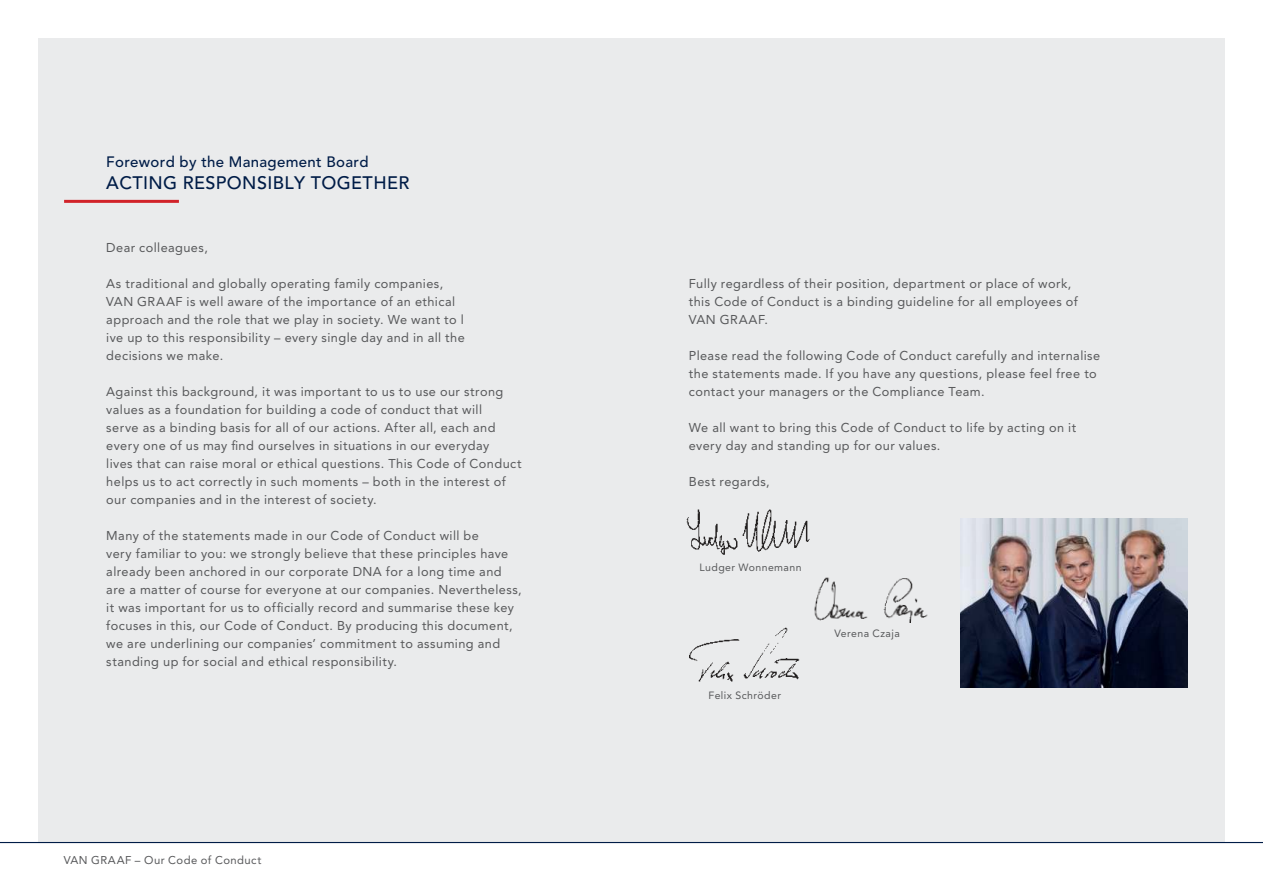
<style>
.page{position:relative;width:1263px;height:893px;background:#fff}
.page>*{position:absolute;margin:0;border:0;box-sizing:border-box;transform-origin:0 0}
.t1{font:500 18px "Avenir LTCE";letter-spacing:.02em;color:#001c47}
.t2{font:500 15px "Avenir LTCE";letter-spacing:.02em;color:#001c47}
.t3{font:12.75px/18px "Avenir LTCE";letter-spacing:.035em;color:#57585a}
.t4{font:11.25px "Avenir LTCE";letter-spacing:.04em;color:#57585a}
.t5{font:10.5px "Avenir LTCE";letter-spacing:.04em;color:#57585a}
</style>
<div class="page">
<div style="left:38px;top:38px;width:1187px;height:804px;background:#eaebec"></div>
<hr style="left:0;top:842px;width:1263px;height:1px;background:#001c47">
<hr style="left:64px;top:200px;width:115px;height:3px;background:#d12229">
<img style="left:960px;top:518px;width:228px;height:169px">
<img style="left:814px;top:577px;width:114px;height:45px">
<img style="left:686px;top:509px;width:124px;height:46px">
<img style="left:689px;top:627px;width:110px;height:55px">
<p class="t2" style="left:106px;top:155px;width:264px">Foreword by the Management Board</p>
<h1 class="t1" style="left:106px;top:175px;width:305px">ACTING RESPONSIBLY TOGETHER</h1>
<p class="t3" style="left:106px;top:240px;width:103px">Dear colleagues,</p>
<p class="t3" style="left:106px;top:276px;width:360px">As traditional and globally operating family companies, VAN GRAAF is well aware of the importance of an ethical approach and the role that we play in society. We want to l ive up to this responsibility – every single day and in all the decisions we make.</p>
<p class="t3" style="left:106px;top:384px;width:417px">Against this background, it was important to us to use our strong values as a foundation for building a code of conduct that will<br>serve as a binding basis for all of our actions. After all, each and every one of us may find ourselves in situations in our everyday<br>lives that can raise moral or ethical questions. This Code of Conduct helps us to act correctly in such moments – both in the interest of our companies and in the interest of society.</p>
<p class="t3" style="left:106px;top:528px;width:417px">Many of the statements made in our Code of Conduct will be<br>very familiar to you: we strongly believe that these principles have already been anchored in our corporate DNA for a long time and are a matter of course for everyone at our companies. Nevertheless, it was important for us to officially record and summarise these key focuses in this, our Code of Conduct. By producing this document, we are underlining our companies’ commitment to assuming and standing up for social and ethical responsibility.</p>
<p class="t4" style="left:64px;top:855px;width:199px">VAN GRAAF – Our Code of Conduct</p>
<p class="t3" style="left:689px;top:276px;width:390px">Fully regardless of their position, department or place of work, this Code of Conduct is a binding guideline for all employees of<br>VAN GRAAF.</p>
<p class="t3" style="left:689px;top:348px;width:413px">Please read the following Code of Conduct carefully and internalise the statements made. If you have any questions, please feel free to contact your managers or the Compliance Team.</p>
<p class="t3" style="left:689px;top:420px;width:389px">We all want to bring this Code of Conduct to life by acting on it every day and standing up for our values.</p>
<p class="t3" style="left:689px;top:474px;width:82px">Best regards,</p>
<p class="t5" style="left:699px;top:563px;width:104px">Ludger Wonnemann</p>
<p class="t5" style="left:708px;top:691px;width:74px">Felix Schröder</p>
<p class="t5" style="left:834px;top:629px;width:67px">Verena Czaja</p>
</div>
